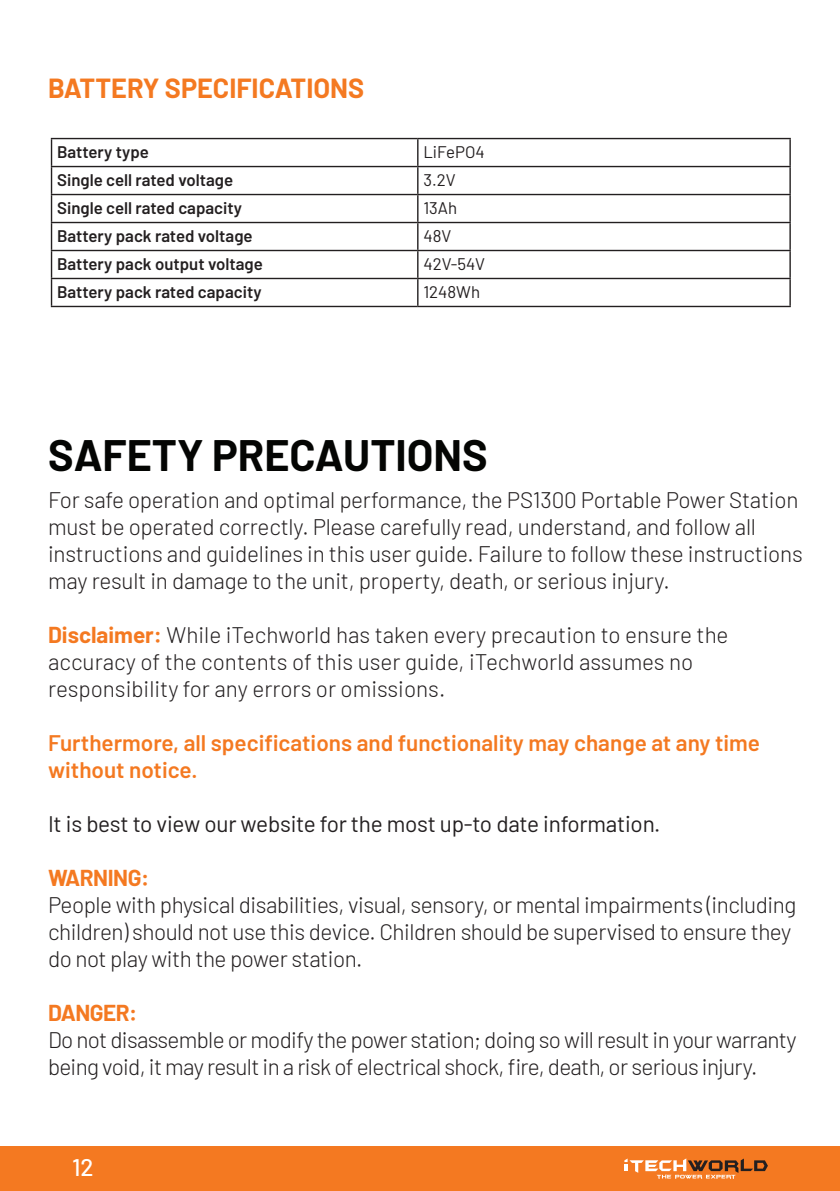
<style>
.page{position:relative;width:840px;height:1191px;background:#fff}
.page>*{position:absolute;margin:0;border:0;box-sizing:border-box;transform-origin:0 0}
.t1{font:700 43px "Barlow";color:#040503}
.t2{font:700 27px "Barlow";color:#f47921}
.t3{font:500 24px "Barlow";color:#fff}
.t4{font:300 22.6px/27px "Barlow";letter-spacing:-.015em;color:#231f20}
.t5{font:600 22.6px/27px "Barlow";color:#f47921}
.t6{font:22.6px "Barlow";letter-spacing:-.01em;color:#231f20}
.t7{font:700 22.6px "Barlow";letter-spacing:-.02em;color:#f47921}
.t8{font:600 16.8px "Barlow";color:#231f20}
.t9{font:16.8px "Barlow";color:#231f20}
.s1{font-weight:700;color:#f47921}
</style>
<div class="page">
<div style="left:0;top:1146px;width:839px;height:45px;background:#f47921"></div>
<svg style="left:624px;top:1158px;width:143px;height:21px"></svg>
<hr style="left:839px;top:1146px;width:1px;height:45px;background:#f47921">
<hr style="left:51px;top:138px;width:366px;height:1px;background:#231f20">
<hr style="left:417px;top:138px;width:373px;height:1px;background:#231f20">
<hr style="left:51px;top:166px;width:366px;height:1px;background:#231f20">
<hr style="left:417px;top:166px;width:373px;height:1px;background:#231f20">
<hr style="left:51px;top:194px;width:366px;height:1px;background:#231f20">
<hr style="left:417px;top:194px;width:373px;height:1px;background:#231f20">
<hr style="left:51px;top:222px;width:366px;height:1px;background:#231f20">
<hr style="left:417px;top:222px;width:373px;height:1px;background:#231f20">
<hr style="left:51px;top:250px;width:366px;height:1px;background:#231f20">
<hr style="left:417px;top:250px;width:373px;height:1px;background:#231f20">
<hr style="left:51px;top:278px;width:366px;height:1px;background:#231f20">
<svg style="left:51px;top:139px;width:1px;height:167px"></svg>
<hr style="left:417px;top:278px;width:373px;height:1px;background:#231f20">
<svg style="left:417px;top:139px;width:1px;height:167px"></svg>
<svg style="left:789px;top:139px;width:1px;height:167px"></svg>
<hr style="left:51px;top:306px;width:366px;height:1px;background:#231f20">
<hr style="left:417px;top:306px;width:373px;height:1px;background:#231f20">
<p class="t2" style="left:48px;top:69px;width:317px">BATTERY SPECIFICATIONS</p>
<p class="t8" style="left:57px;top:140px;width:93px">Battery type</p>
<p class="t9" style="left:423px;top:140px;width:63px">LiFePO4</p>
<p class="t8" style="left:57px;top:168px;width:177px">Single cell rated voltage</p>
<p class="t9" style="left:423px;top:168px;width:34px">3.2V</p>
<p class="t8" style="left:57px;top:196px;width:186px">Single cell rated capacity</p>
<p class="t9" style="left:423px;top:196px;width:35px">13Ah</p>
<p class="t8" style="left:57px;top:224px;width:197px">Battery pack rated voltage</p>
<p class="t9" style="left:423px;top:224px;width:29px">48V</p>
<p class="t8" style="left:57px;top:252px;width:207px">Battery pack output voltage</p>
<p class="t9" style="left:423px;top:252px;width:63px">42V-54V</p>
<p class="t8" style="left:57px;top:280px;width:206px">Battery pack rated capacity</p>
<p class="t9" style="left:423px;top:280px;width:58px">1248Wh</p>
<h1 class="t1" style="left:48px;top:424px;width:441px">SAFETY PRECAUTIONS</h1>
<p class="t4" style="left:48px;top:484px;width:755px">For safe operation and optimal performance, the PS1300 Portable Power Station must be operated correctly. Please carefully read, understand, and follow all instructions and guidelines in this user guide. Failure to follow these instructions may result in damage to the unit, property, death, or serious injury.</p>
<p class="t4" style="left:48px;top:619px;width:681px"><span class="s1">Disclaimer:</span> While iTechworld has taken every precaution to ensure the accuracy of the contents of this user guide, iTechworld assumes no responsibility for any errors or omissions.</p>
<p class="t5" style="left:48px;top:727px;width:713px">Furthermore, all specifications and functionality may change at any time without notice.</p>
<p class="t6" style="left:48px;top:807px;width:613px">It is best to view our website for the most up-to date information.</p>
<p class="t7" style="left:48px;top:861px;width:103px">WARNING:</p>
<p class="t4" style="left:48px;top:889px;width:749px">People with physical disabilities, visual, sensory, or mental impairments (including children) should not use this device. Children should be supervised to ensure they do not play with the power station.</p>
<p class="t7" style="left:48px;top:996px;width:91px">DANGER:</p>
<p class="t4" style="left:48px;top:1024px;width:749px">Do not disassemble or modify the power station; doing so will result in your warranty being void, it may result in a risk of electrical shock, fire, death, or serious injury.</p>
<p class="t3" style="left:72px;top:1150px;width:23px">12</p>
</div>
